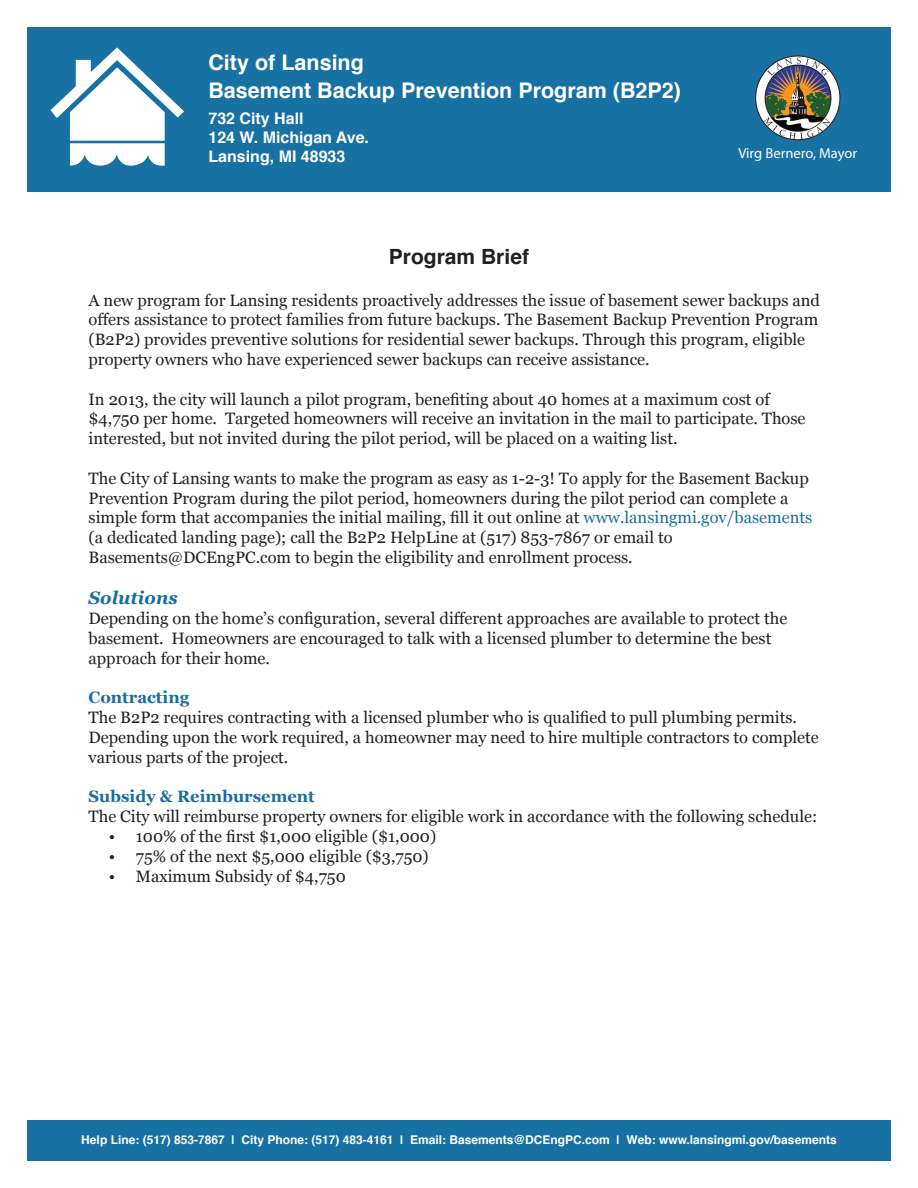
<style>
.page{position:relative;width:918px;height:1188px;background:#fff}
.page>*{position:absolute;margin:0;border:0;box-sizing:border-box;transform-origin:0 0}
.t1{font:700 21.6px/27.5px "Helvetica";color:#fff}
.t2{font:700 21px "Helvetica";color:#231f20}
.t3{font:italic 700 18px "Georgia";color:#186ea1}
.t4{font:16.5px/19.8px "Georgia";color:#231f20}
.t5{font:700 16.5px "Georgia";color:#186ea1}
.t6{font:700 16.05px/19.2px "Helvetica";color:#fff}
.t7{font:14.55px "Myriad Pro";color:#fff}
.t8{font:700 12px "Helvetica";color:#fff}
.s1{color:#186ea1}
</style>
<div class="page">
<div style="left:27px;top:1120px;width:864px;height:41px;background:#1771a3"></div>
<div style="left:27px;top:27px;width:864px;height:164px;background:#1771a3"></div>
<svg style="left:51px;top:47px;width:133px;height:119px"></svg>
<img style="left:756px;top:56px;width:84px;height:84px;border-radius:42px">
<h1 class="t1" style="left:208px;top:49px;width:474px">City of Lansing<br>Basement Backup Prevention Program (B2P2)</h1>
<p class="t6" style="left:208px;top:109px;width:162px">732 City Hall<br>124 W. Michigan Ave.<br>Lansing, MI 48933</p>
<p class="t7" style="left:738px;top:144px;width:120px">Virg Bernero, Mayor</p>
<p class="t2" style="left:389px;top:240px;width:142px">Program Brief</p>
<p class="t4" style="left:89px;top:290px;width:733px">A new program for Lansing residents proactively addresses the issue of basement sewer backups and offers assistance to protect families from future backups. The Basement Backup Prevention Program (B2P2) provides preventive solutions for residential sewer backups. Through this program, eligible property owners who have experienced sewer backups can receive assistance.</p>
<p class="t4" style="left:89px;top:389px;width:719px">In 2013, the city will launch a pilot program, benefiting about 40 homes at a maximum cost of $4,750 per home. Targeted homeowners will receive an invitation in the mail to participate. Those interested, but not invited during the pilot period, will be placed on a waiting list.</p>
<p class="t4" style="left:89px;top:469px;width:725px">The City of Lansing wants to make the program as easy as 1-2-3! To apply for the Basement Backup Prevention Program during the pilot period, homeowners during the pilot period can complete a simple form that accompanies the initial mailing, fill it out online at <span class="s1">www.lansingmi.gov/basements </span>(a dedicated landing page); call the B2P2 HelpLine at (517) 853-7867 or email to Basements@DCEngPC.com to begin the eligibility and enrollment process.</p>
<p class="t3" style="left:89px;top:586px;width:91px">Solutions</p>
<p class="t4" style="left:89px;top:609px;width:700px">Depending on the home’s configuration, several different approaches are available to protect the basement. Homeowners are encouraged to talk with a licensed plumber to determine the best approach for their home.</p>
<p class="t5" style="left:89px;top:687px;width:102px">Contracting</p>
<p class="t4" style="left:89px;top:708px;width:732px">The B2P2 requires contracting with a licensed plumber who is qualified to pull plumbing permits.<br>Depending upon the work required, a homeowner may need to hire multiple contractors to complete various parts of the project.</p>
<p class="t5" style="left:89px;top:786px;width:228px">Subsidy &amp; Reimbursement</p>
<p class="t4" style="left:89px;top:807px;width:730px">The City will reimburse property owners for eligible work in accordance with the following schedule:</p>
<p class="t4" style="left:109px;top:827px;width:329px">• 100% of the first $1,000 eligible ($1,000)</p>
<p class="t4" style="left:109px;top:847px;width:322px">• 75% of the next $5,000 eligible ($3,750)</p>
<p class="t4" style="left:109px;top:866px;width:239px">• Maximum Subsidy of $4,750</p>
<p class="t8" style="left:81px;top:1130px;width:757px">Help Line: (517) 853-7867 | City Phone: (517) 483-4161 | Email: Basements@DCEngPC.com | Web: www.lansingmi.gov/basements</p>
</div>
